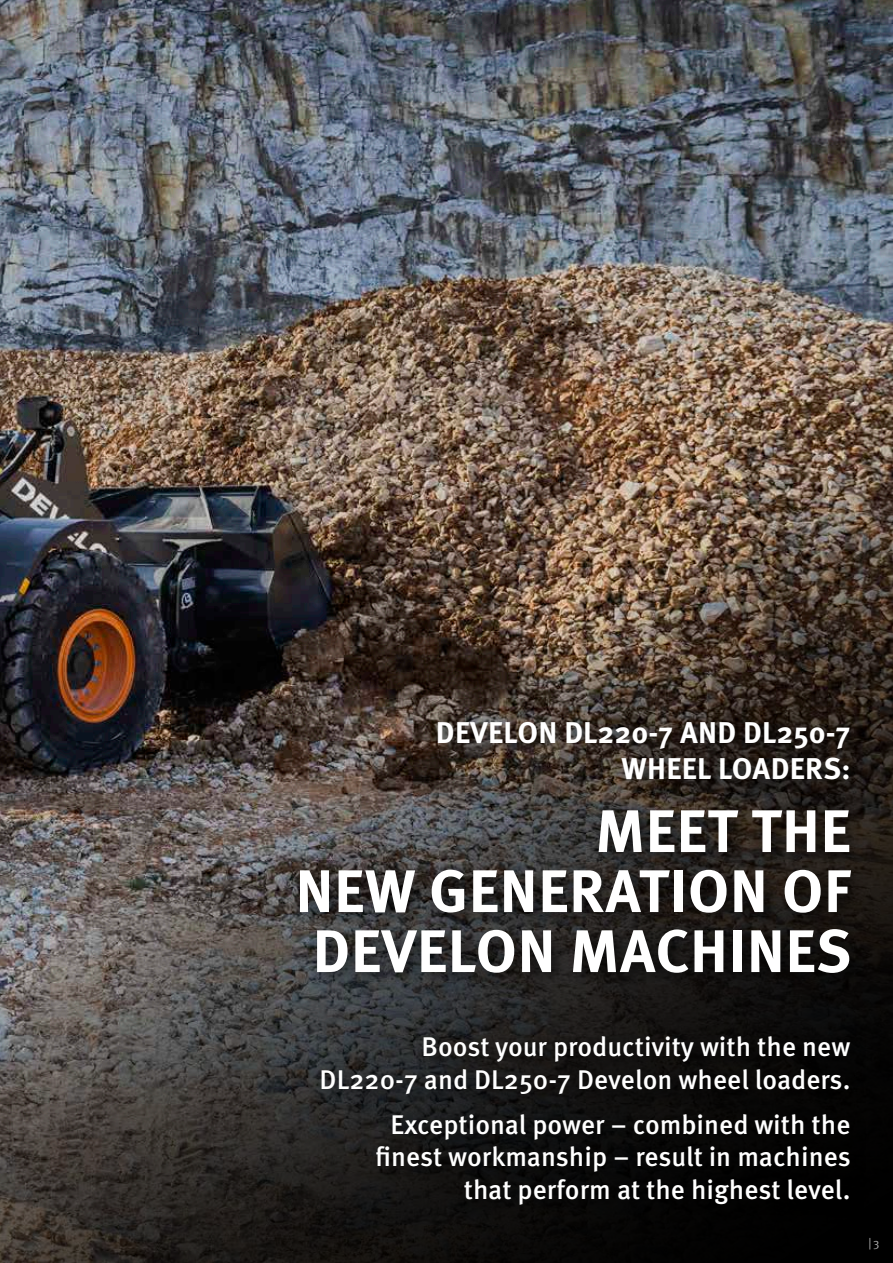
<style>
.page{position:relative;width:893px;height:1263px;background:#fff}
.page>*{position:absolute;margin:0;border:0;box-sizing:border-box;transform-origin:0 0}
.t1{font:700 60px/60px "Meta Pro";letter-spacing:.01em;color:#fff;text-align:justify}
.t2{font:700 30px/36px "Meta Pro";letter-spacing:.01em;color:#fff;text-align:right}
.t3{font:500 27px/32.4px "Meta Pro";color:#fff;text-align:right}
.t4{font:12px "Meta Pro Norm";color:#b2b2b2}
</style>
<div class="page">
<img style="left:0;top:0;width:893px;height:404px">
<img style="left:0;top:404px;width:893px;height:859px">
<div style="left:290px;top:713px;width:579px;height:279px;background:#000;opacity:.75"></div>
<div style="left:312px;top:1028px;width:555px;height:194px;background:#000;opacity:.75"></div>
<p class="t2" style="left:436px;top:713px;width:416px">DEVELON DL220-7 AND DL250-7<br>WHEEL LOADERS:</p>
<h1 class="t1" style="left:295px;top:797px;width:557px;text-indent:300px">MEET THE NEW GENERATION OF DEVELON MACHINES</h1>
<p class="t3" style="left:320px;top:1029px;width:532px">Boost your productivity with the new<br>DL220-7 and DL250-7 Develon wheel loaders.</p>
<p class="t3" style="left:375px;top:1106px;width:477px">Exceptional power – combined with the finest workmanship – result in machines that perform at the highest level.</p>
<p class="t4" style="left:868px;top:1233px;width:12px">| 3</p>
</div>
